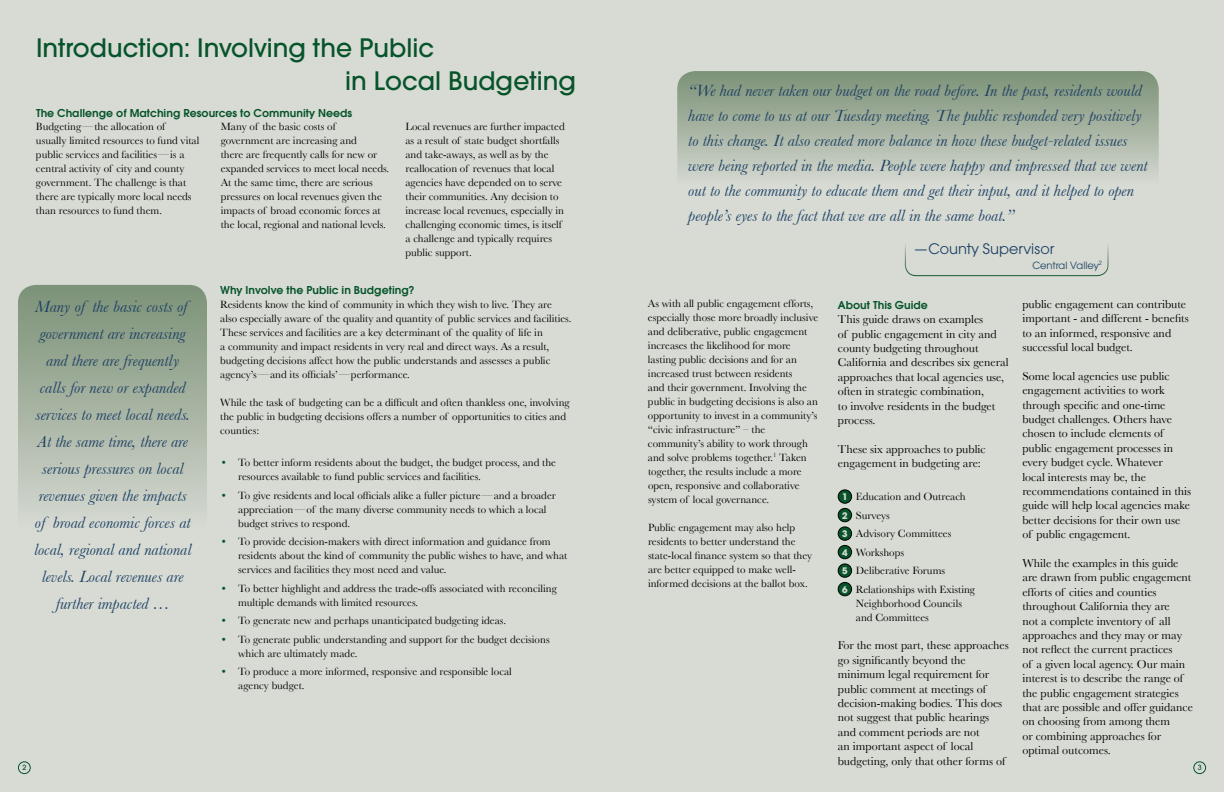
<style>
.page{position:relative;width:1224px;height:792px;background:#d7dbd4}
.page>*{position:absolute;margin:0;border:0;box-sizing:border-box;transform-origin:0 0}
.t1{font:500 28px/32.4px "Avant Garde Gothic Itc T";color:#07542b}
.t2{font:italic 17px/27px "Baskerville";color:#1e4164;text-align:center}
.t3{font:16px "Avant Garde Gothic Itc T";color:#1e4164}
.t4{font:12px/14.4px "Baskerville";color:#000}
.t5{font:600 12px "Avant Garde Gothic Itc T";color:#07542b}
.t6{font:11px/14px "Baskerville";color:#000}
.t7{font:11px "Avant Garde Gothic Itc T";color:#1e4164}
.t8{font:700 10px/18.5px "Avant Garde Gothic Itc T";color:#d7dbd4;text-align:justify}
.t9{font:500 8px "Avant Garde Gothic Itc T";color:#07542b}
.s1{font-family:"Avant Garde Gothic Itc T";font-weight:500;color:#07542b}
</style>
<div class="page">
<svg style="left:18px;top:285px;width:189px;height:220px;background:#a3b09e"></svg>
<svg style="left:677px;top:71px;width:482px;height:103px;background:#a3b09e"></svg>
<div style="left:905px;top:231px;width:203px;height:45px;border:1px solid #fff;border-radius:11px"></div>
<div style="left:18px;top:761px;width:13px;height:13px;border:1px solid #07542b;border-radius:50%"></div>
<div style="left:1193px;top:761px;width:13px;height:13px;border:1px solid #07542b;border-radius:50%"></div>
<div style="left:838px;top:490px;width:14px;height:13px;background:#07542b;border-radius:50%"></div>
<div style="left:838px;top:489px;width:14px;height:15px;border:1px solid #000;border-radius:50%"></div>
<div style="left:838px;top:508px;width:14px;height:14px;background:#07542b;border-radius:50%"></div>
<div style="left:838px;top:508px;width:14px;height:14px;border:1px solid #000;border-radius:50%"></div>
<div style="left:838px;top:527px;width:14px;height:13px;background:#07542b;border-radius:50%"></div>
<div style="left:838px;top:526px;width:14px;height:15px;border:1px solid #000;border-radius:50%"></div>
<div style="left:838px;top:545px;width:14px;height:14px;background:#07542b;border-radius:50%"></div>
<div style="left:838px;top:545px;width:14px;height:14px;border:1px solid #000;border-radius:50%"></div>
<div style="left:838px;top:582px;width:14px;height:14px;background:#07542b;border-radius:50%"></div>
<div style="left:838px;top:582px;width:14px;height:14px;border:1px solid #000;border-radius:50%"></div>
<div style="left:838px;top:564px;width:14px;height:13px;background:#07542b;border-radius:50%"></div>
<div style="left:838px;top:563px;width:14px;height:15px;border:1px solid #000;border-radius:50%"></div>
<h1 class="t1" style="left:345px;top:32px;width:232px;text-indent:-309px">Introduction: Involving the Public<br>in Local Budgeting</h1>
<p class="t5" style="left:36px;top:106px;width:318px">The Challenge of Matching Resources to Community Needs</p>
<p class="t6" style="left:36px;top:120px;width:165px">Budgeting—the allocation of<br>usually limited resources to fund vital public services and facilities—is a central activity of city and county government. The challenge is that there are typically more local needs than resources to fund them.</p>
<p class="t6" style="left:221px;top:120px;width:170px">Many of the basic costs of government are increasing and<br>there are frequently calls for new or expanded services to meet local needs.<br>At the same time, there are serious pressures on local revenues given the impacts of broad economic forces at the local, regional and national levels.</p>
<p class="t6" style="left:406px;top:120px;width:161px">Local revenues are further impacted as a result of state budget shortfalls and take-aways, as well as by the reallocation of revenues that local agencies have depended on to serve their communities. Any decision to increase local revenues, especially in challenging economic times, is itself a challenge and typically requires public support.</p>
<p class="t2" style="left:688px;top:78px;width:461px;line-height:25px;text-align:left">“We had never taken our budget on the road before. In the past, residents would have to come to us at our Tuesday meeting. The public responded very positively to this change. It also created more balance in how these budget-related issues were being reported in the media. People were happy and impressed that we went out to the community to educate them and get their input, and it helped to open people’s eyes to the fact that we are all in the same boat.”</p>
<p class="t7" style="left:1032px;top:259px;width:71px">Central Valley<sup>2</sup></p>
<h3 class="t3" style="left:915px;top:239px;width:141px">—County Supervisor</h3>
<p class="t5" style="left:220px;top:283px;width:196px">Why Involve the Public in Budgeting?</p>
<p class="t6" style="left:220px;top:297px;width:353px">Residents know the kind of community in which they wish to live. They are also especially aware of the quality and quantity of public services and facilities.<br>These services and facilities are a key determinant of the quality of life in<br>a community and impact residents in very real and direct ways. As a result, budgeting decisions affect how the public understands and assesses a public agency’s—and its officials’—performance.</p>
<p class="t6" style="left:220px;top:395px;width:351px">While the task of budgeting can be a difficult and often thankless one, involving the public in budgeting decisions offers a number of opportunities to cities and counties:</p>
<p class="t6" style="left:238px;top:455px;width:319px;text-indent:-18px"><span class="s1">•</span> To better inform residents about the budget, the budget process, and the resources available to fund public services and facilities.</p>
<p class="t6" style="left:238px;top:488px;width:319px;text-indent:-18px"><span class="s1">•</span> To give residents and local officials alike a fuller picture—and a broader appreciation—of the many diverse community needs to which a local budget strives to respond.</p>
<p class="t6" style="left:238px;top:534px;width:331px;text-indent:-18px"><span class="s1">•</span> To provide decision-makers with direct information and guidance from residents about the kind of community the public wishes to have, and what services and facilities they most need and value.</p>
<p class="t6" style="left:238px;top:581px;width:320px;text-indent:-18px"><span class="s1">•</span> To better highlight and address the trade-offs associated with reconciling multiple demands with limited resources.</p>
<p class="t6" style="left:220px;top:614px;width:287px"><span class="s1">•</span> To generate new and perhaps unanticipated budgeting ideas.</p>
<p class="t6" style="left:238px;top:632px;width:313px;text-indent:-18px"><span class="s1">•</span> To generate public understanding and support for the budget decisions which are ultimately made.</p>
<p class="t6" style="left:238px;top:665px;width:275px;text-indent:-18px"><span class="s1">•</span> To produce a more informed, responsive and responsible local agency budget.</p>
<p class="t4" style="left:1022px;top:297px;width:168px">public engagement can contribute important - and different - benefits to an informed, responsive and successful local budget.</p>
<p class="t4" style="left:1022px;top:369px;width:170px">Some local agencies use public engagement activities to work through specific and one-time budget challenges. Others have chosen to include elements of public engagement processes in every budget cycle. Whatever<br>local interests may be, the recommendations contained in this guide will help local agencies make better decisions for their own use of public engagement.</p>
<p class="t4" style="left:1022px;top:556px;width:172px">While the examples in this guide are drawn from public engagement efforts of cities and counties throughout California they are<br>not a complete inventory of all approaches and they may or may not reflect the current practices<br>of a given local agency. Our main interest is to describe the range of the public engagement strategies that are possible and offer guidance on choosing from among them<br>or combining approaches for optimal outcomes.</p>
<p class="t6" style="left:648px;top:296px;width:172px">As with all public engagement efforts, especially those more broadly inclusive and deliberative, public engagement increases the likelihood for more lasting public decisions and for an increased trust between residents<br>and their government. Involving the public in budgeting decisions is also an opportunity to invest in a community’s “civic infrastructure” – the community’s ability to work through and solve problems together.<sup>1</sup> Taken together, the results include a more open, responsive and collaborative system of local governance.</p>
<p class="t6" style="left:648px;top:520px;width:166px">Public engagement may also help residents to better understand the state-local finance system so that they are better equipped to make well&shy;informed decisions at the ballot box.</p>
<p class="t5" style="left:838px;top:298px;width:92px">About This Guide</p>
<p class="t4" style="left:838px;top:312px;width:172px">This guide draws on examples<br>of public engagement in city and county budgeting throughout<br>California and describes six general approaches that local agencies use, often in strategic combination,<br>to involve residents in the budget process.</p>
<p class="t4" style="left:838px;top:442px;width:149px">These six approaches to public engagement in budgeting are:</p>
<p class="t6" style="left:856px;top:487px;width:121px;line-height:18.5px">Education and Outreach<br>Surveys<br>Advisory Committees<br>Workshops<br>Deliberative Forums<br>Relationships with Existing</p>
<p class="t6" style="left:856px;top:596px;width:108px">Neighborhood Councils and Committees</p>
<p class="t4" style="left:838px;top:638px;width:172px">For the most part, these approaches go significantly beyond the minimum legal requirement for public comment at meetings of decision-making bodies. This does not suggest that public hearings and comment periods are not<br>an important aspect of local budgeting, only that other forms of</p>
<p class="t2" style="left:34px;top:293px;width:159px">Many of the basic costs of government are increasing and there are frequently calls for new or expanded services to meet local needs.<br>At the same time, there are serious pressures on local revenues given the impacts of broad economic forces at local, regional and national levels. Local revenues are further impacted …</p>
<p class="t8" style="left:842px;top:488px;width:7px">1<br>2<br>3<br>4</p>
<p class="t8" style="left:842px;top:580px;width:7px">6</p>
<p class="t8" style="left:842px;top:562px;width:7px">5</p>
<p class="t9" style="left:22px;top:763px;width:5px">2</p>
<p class="t9" style="left:1198px;top:763px;width:5px">3</p>
</div>
